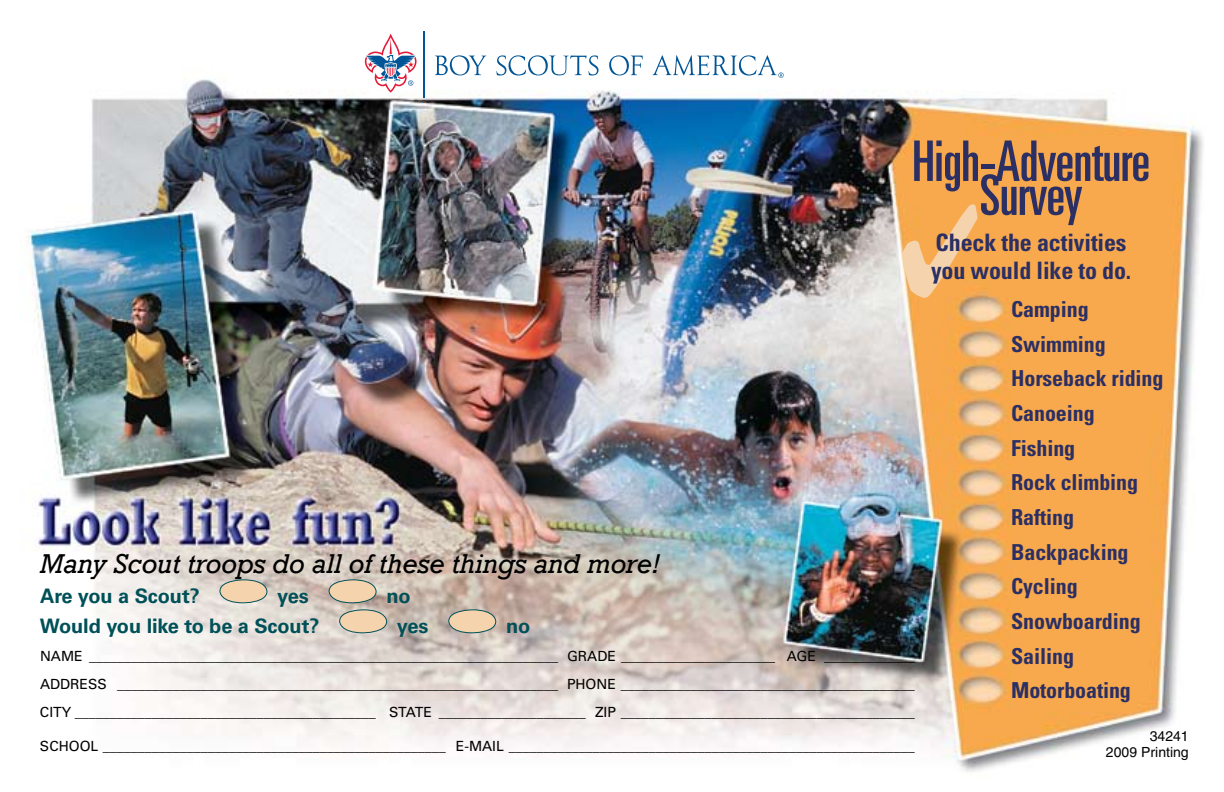
<style>
.page{position:relative;width:1224px;height:792px;background:#fff}
.page>*{position:absolute;margin:0;border:0;box-sizing:border-box;transform-origin:0 0}
.t1{font:ultra-condensed 56px "Univers";letter-spacing:-.01em;color:#2b2f64}
.t2{font:italic 28px "Rockwell";letter-spacing:-.005em;color:#000}
.t3{font:700 condensed 24px/28px "Univers";letter-spacing:-.005em;color:#2b2f64}
.t4{font:700 condensed 22px/34.6px "Univers";letter-spacing:-.005em;color:#2b2f64}
.t5{font:700 20px "Univers";letter-spacing:-.005em;color:#005058}
.t6{font:14px/28px "Univers";color:#000;text-align:justify}
.t7{font:14px/16px "Helvetica";color:#000;text-align:right}
</style>
<div class="page">
<img style="left:28px;top:68px;width:1175px;height:704px">
<div style="left:220px;top:580px;width:47px;height:23px;background:#f5d3ad;border-radius:50%"></div>
<div style="left:219px;top:579px;width:48px;height:24px;border:1px solid #005058;border-radius:50%"></div>
<div style="left:329px;top:580px;width:47px;height:23px;background:#f5d3ad;border-radius:50%"></div>
<div style="left:329px;top:579px;width:48px;height:24px;border:1px solid #005058;border-radius:50%"></div>
<div style="left:340px;top:610px;width:47px;height:23px;background:#f5d3ad;border-radius:50%"></div>
<div style="left:339px;top:609px;width:48px;height:24px;border:1px solid #005058;border-radius:50%"></div>
<div style="left:449px;top:610px;width:47px;height:23px;background:#f5d3ad;border-radius:50%"></div>
<div style="left:448px;top:609px;width:48px;height:24px;border:1px solid #005058;border-radius:50%"></div>
<svg style="left:435px;top:55px;width:51px;height:20px"></svg>
<svg style="left:496px;top:55px;width:103px;height:21px"></svg>
<svg style="left:609px;top:55px;width:34px;height:20px"></svg>
<svg style="left:653px;top:55px;width:131px;height:23px"></svg>
<svg style="left:365px;top:34px;width:52px;height:59px"></svg>
<hr style="left:424px;top:31px;width:1px;height:67px;background:#005596">
<svg style="left:895px;top:203px;width:95px;height:97px;background:#f6ae59"></svg>
<h1 class="t1" style="left:912px;top:129px;width:240px">High-Adventure</h1>
<h1 class="t1" style="left:980px;top:163px;width:104px">Survey</h1>
<h3 class="t3" style="left:931px;top:228px;width:202px">Check the activities you would like to do.</h3>
<h2 class="t2" style="left:40px;top:548px;width:622px">Many Scout troops do all of these things and more!</h2>
<h3 class="t5" style="left:40px;top:585px;width:161px">Are you a Scout?</h3>
<h3 class="t5" style="left:277px;top:585px;width:33px">yes</h3>
<h3 class="t5" style="left:386px;top:585px;width:26px">no</h3>
<h3 class="t5" style="left:40px;top:615px;width:281px">Would you like to be a Scout?</h3>
<h3 class="t5" style="left:397px;top:615px;width:33px">yes</h3>
<h3 class="t5" style="left:506px;top:615px;width:26px">no</h3>
<p class="t6" style="left:40px;top:642px;width:751px">NAME ___________________________________________________________________ GRADE ______________________ AG</p>
<p class="t6" style="left:40px;top:642px;width:877px;text-indent:767px">E _____________ ADDRESS _______________________________________________________________ PHON E __________________________________________ CITY ___________________________________________ STATE</p>
<p class="t6" style="left:439px;top:698px;width:477px">_____________________ ZIP __________________________________________</p>
<p class="t6" style="left:40px;top:732px;width:439px">SC HOOL _________________________________________________ E -MAIL</p>
<p class="t6" style="left:509px;top:732px;width:407px">__________________________________________________________</p>
<h3 class="t4" style="left:1011px;top:292px;width:154px">Camping<br>Swimming<br>Horseback riding<br>Canoeing<br>Fishing<br>Rock climbing<br>Rafting<br>Backpacking<br>Cycling<br>Snowboarding<br>Sailing<br>Motorboating</h3>
<p class="t7" style="left:1106px;top:728px;width:84px">34241<br>2009 Printing</p>
</div>
